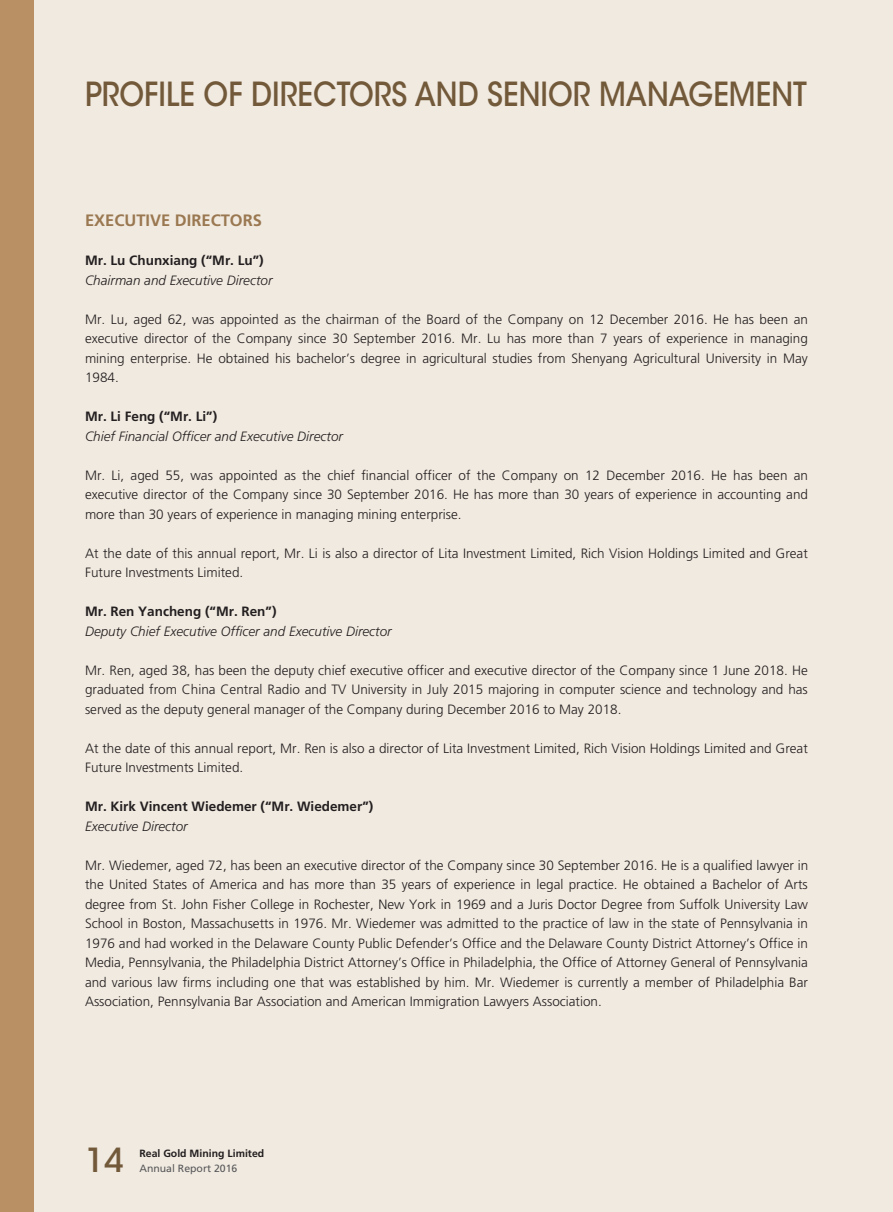
<style>
.page{position:relative;width:893px;height:1212px;background:#fff}
.page>*{position:absolute;margin:0;border:0;box-sizing:border-box;transform-origin:0 0}
.t1{font:500 33px "ITC Avant Garde Std";color:#72593a;scale:.88 1}
.t2{font:500 33px "ITC Avant Garde Std";color:#72593a}
.t3{font:700 16.5px "Frutiger LT Std";color:#9a7851}
.t4{font:300 13.5px/19.5px "Frutiger LT Std";color:#231f20;text-align:justify}
.t5{font:italic 300 13.5px "Frutiger LT Std";color:#231f20}
.t6{font:700 13.5px "Frutiger LT Std";color:#231f20}
.t7{font:700 10.5px "Frutiger LT Std";color:#231f20}
.t8{font:10.5px "Frutiger LT Std";color:#57585a}
</style>
<div class="page">
<div style="left:0;top:0;width:34px;height:1212px;background:#b89063"></div>
<h1 class="t1" style="left:85px;top:73px;width:822px">PROFILE OF DIRECTORS AND SENIOR MANAGEMENT</h1>
<p class="t3" style="left:85px;top:211px;width:20px">Executive</p>
<p class="t3" style="left:175px;top:211px;width:23px">Directors</p>
<p class="t6" style="left:85px;top:253px;width:180px">Mr. Lu Chunxiang (“Mr. Lu”)</p>
<p class="t5" style="left:85px;top:272px;width:189px">Chairman and Executive Director</p>
<p class="t4" style="left:85px;top:310px;width:724px">Mr. Lu, aged 62, was appointed as the chairman of the Board of the Company on 12 December 2016. He has been an executive director of the Company since 30 September 2016. Mr. Lu has more than 7 years of experience in managing mining enterprise. He obtained his bachelor’s degree in agricultural studies from Shenyang Agricultural University in May 1984.</p>
<p class="t6" style="left:85px;top:409px;width:134px">Mr. Li Feng (“Mr. Li”)</p>
<p class="t5" style="left:85px;top:428px;width:259px">Chief Financial Officer and Executive Director</p>
<p class="t4" style="left:85px;top:466px;width:724px">Mr. Li, aged 55, was appointed as the chief financial officer of the Company on 12 December 2016. He has been an executive director of the Company since 30 September 2016. He has more than 30 years of experience in accounting and more than 30 years of experience in managing mining enterprise.</p>
<p class="t4" style="left:85px;top:544px;width:724px">At the date of this annual report, Mr. Li is also a director of Lita Investment Limited, Rich Vision Holdings Limited and Great<br>Future Investments Limited.</p>
<p class="t6" style="left:85px;top:604px;width:193px">Mr. Ren Yancheng (“Mr. Ren”)</p>
<p class="t5" style="left:85px;top:623px;width:308px">Deputy Chief Executive Officer and Executive Director</p>
<p class="t4" style="left:85px;top:661px;width:724px">Mr. Ren, aged 38, has been the deputy chief executive officer and executive director of the Company since 1 June 2018. He graduated from China Central Radio and TV University in July 2015 majoring in computer science and technology and has served as the deputy general manager of the Company during December 2016 to May 2018.</p>
<p class="t4" style="left:85px;top:739px;width:724px">At the date of this annual report, Mr. Ren is also a director of Lita Investment Limited, Rich Vision Holdings Limited and Great<br>Future Investments Limited.</p>
<p class="t6" style="left:85px;top:799px;width:290px">Mr. Kirk Vincent Wiedemer (“Mr. Wiedemer”)</p>
<p class="t5" style="left:85px;top:818px;width:104px">Executive Director</p>
<p class="t4" style="left:85px;top:856px;width:725px">Mr. Wiedemer, aged 72, has been an executive director of the Company since 30 September 2016. He is a qualified lawyer in the United States of America and has more than 35 years of experience in legal practice. He obtained a Bachelor of Arts degree from St. John Fisher College in Rochester, New York in 1969 and a Juris Doctor Degree from Suffolk University Law School in Boston, Massachusetts in 1976. Mr. Wiedemer was admitted to the practice of law in the state of Pennsylvania in 1976 and had worked in the Delaware County Public Defender’s Office and the Delaware County District Attorney’s Office in Media, Pennsylvania, the Philadelphia District Attorney’s Office in Philadelphia, the Office of Attorney General of Pennsylvania and various law firms including one that was established by him. Mr. Wiedemer is currently a member of Philadelphia Bar Association, Pennsylvania Bar Association and American Immigration Lawyers Association.</p>
<h1 class="t2" style="left:85px;top:1140px;width:40px">14</h1>
<p class="t7" style="left:139px;top:1147px;width:126px">Real Gold Mining Limited</p>
<p class="t8" style="left:139px;top:1162px;width:100px">Annual Report 2016</p>
</div>
